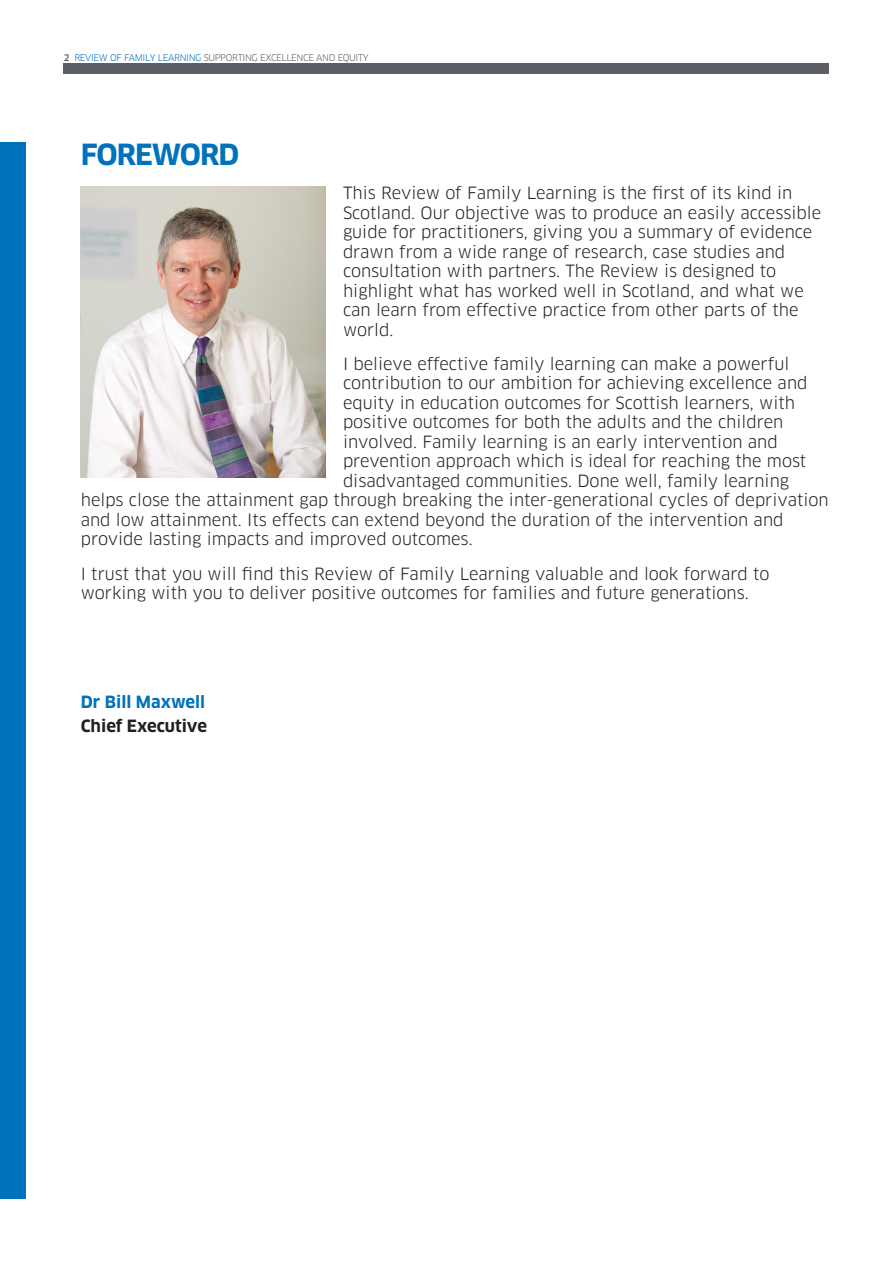
<style>
.page{position:relative;width:893px;height:1263px;background:#fff}
.page>*{position:absolute;margin:0;border:0;box-sizing:border-box;transform-origin:0 0}
.New_Heading_1{font:700 28.5px "Clan";letter-spacing:-.035em;color:#0071bb}
.t1{font:16.5px/19.5px "Clan";color:#231f20}
.t2{font:700 16.5px "Clan";color:#231f20}
.t3{font:700 16.5px "Clan";color:#0071bb}
.t4{font:9px "Clan";letter-spacing:-.035em;color:#5c6065}
.s1{font-weight:500}
.s2{color:#0071bb}
</style>
<div class="page">
<div style="left:64px;top:64px;width:765px;height:10px;background:#5c6065"></div>
<div style="left:0;top:142px;width:26px;height:1057px;background:#0071bb"></div>
<img style="left:81px;top:186px;width:244px;height:292px">
<p class="t4" style="left:64px;top:52px;width:307px"><span class="s1">2</span> <span class="s2">REVIEW OF FAMILY LEARNING</span> SUPPORTING EXCELLENCE AND EQUITY</p>
<p class="New_Heading_1" style="left:81px;top:136px;width:160px">FOREWORD</p>
<p class="t1" style="left:343px;top:183px;width:480px">This Review of Family Learning is the first of its kind in Scotland. Our objective was to produce an easily accessible guide for practitioners, giving you a summary of evidence drawn from a wide range of research, case studies and consultation with partners. The Review is designed to highlight what has worked well in Scotland, and what we can learn from effective practice from other parts of the world.</p>
<p class="t1" style="left:343px;top:354px;width:448px">I believe effective family learning can make a powerful</p>
<p class="t1" style="left:343px;top:374px;width:466px">contribution to our ambition for achieving excellence and</p>
<p class="t1" style="left:343px;top:393px;width:454px">equity in education outcomes for Scottish learners, with</p>
<p class="t1" style="left:343px;top:413px;width:442px">positive outcomes for both the adults and the children</p>
<p class="t1" style="left:343px;top:432px;width:436px">involved. Family learning is an early intervention and</p>
<p class="t1" style="left:343px;top:452px;width:465px">prevention approach which is ideal for reaching the most</p>
<p class="t1" style="left:343px;top:471px;width:448px">disadvantaged communities. Done well, family learning</p>
<p class="t1" style="left:81px;top:491px;width:749px">helps close the attainment gap through breaking the inter-generational cycles of deprivation</p>
<p class="t1" style="left:81px;top:510px;width:704px">and low attainment. Its effects can extend beyond the duration of the intervention and</p>
<p class="t1" style="left:81px;top:530px;width:393px">provide lasting impacts and improved outcomes.</p>
<p class="t1" style="left:81px;top:564px;width:690px">I trust that you will find this Review of Family Learning valuable and look forward to working with you to deliver positive outcomes for families and future generations.</p>
<p class="t3" style="left:81px;top:692px;width:126px">Dr Bill Maxwell</p>
<p class="t2" style="left:81px;top:716px;width:128px">Chief Executive</p>
</div>
